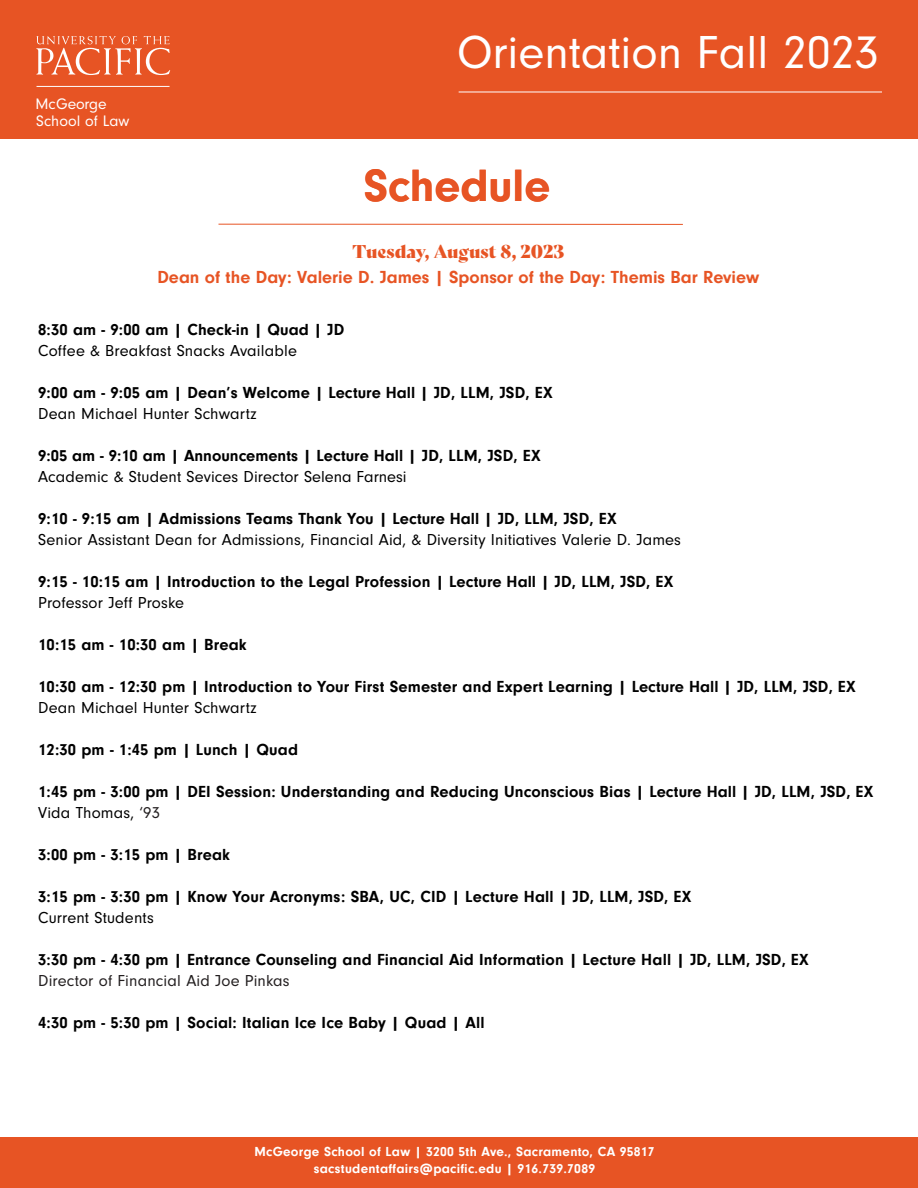
<style>
.page{position:relative;width:918px;height:1188px;background:#fff}
.page>*{position:absolute;margin:0;border:0;box-sizing:border-box;transform-origin:0 0}
.t1{font:48px "Neuzeit Gro";color:#fff}
.t2{font:700 46.5px "Neuzeit Gro";color:#e75424}
.t3{font:700 18px "Neuzeit Gro";color:#e75424}
.t4{font:18px "Bely Display";color:#e75424}
.t5{font:700 16.5px "Neuzeit Gro";letter-spacing:.01em;color:#000}
.t6{font:16.5px "Neuzeit Gro";letter-spacing:.01em;color:#000}
.t7{font:16.5px "Neuzeit Gro";letter-spacing:.01em;color:#231f20}
.t8{font:15.75px/17.5px "Neuzeit Gro";letter-spacing:.005em;color:#fff}
.t9{font:700 13.5px "Neuzeit Gro";letter-spacing:.02em;color:#fff}
.s1{color:#231f20}
</style>
<div class="page">
<hr style="left:219px;top:224px;width:464px;height:1px;background:#e75424">
<div style="left:0;top:0;width:918px;height:139px;background:#e75424"></div>
<div style="left:0;top:1138px;width:918px;height:50px;background:#e75424"></div>
<svg style="left:36px;top:36px;width:134px;height:39px"></svg>
<hr style="left:37px;top:86px;width:133px;height:1px;background:#fff">
<hr style="left:459px;top:92px;width:423px;height:1px;background:#fff">
<p class="t8" style="left:36px;top:95px;width:95px">McGeorge<br>School of Law</p>
<p class="t1" style="left:457px;top:26px;width:423px">Orientation Fall 2023</p>
<p class="t2" style="left:364px;top:160px;width:188px">Schedule</p>
<p class="t4" style="left:352px;top:236px;width:213px">Tuesday, August 8, 2023</p>
<p class="t3" style="left:157px;top:267px;width:603px">Dean of the Day: Valerie D. James | Sponsor of the Day: Themis Bar Review</p>
<p class="t5" style="left:38px;top:320px;width:308px">8:30 am - 9:00 am | Check-in | Quad | JD</p>
<p class="t6" style="left:38px;top:342px;width:260px">Coffee &amp; Breakfast Snacks Available</p>
<p class="t5" style="left:38px;top:383px;width:516px">9:00 am - 9:05 am | Dean’s Welcome | Lecture Hall | JD, LLM, JSD, EX</p>
<p class="t6" style="left:38px;top:405px;width:220px">Dean Michael Hunter Schwartz</p>
<p class="t5" style="left:38px;top:446px;width:504px">9:05 am - 9:10 am | Announcements | Lecture Hall | JD, LLM, JSD, EX</p>
<p class="t6" style="left:38px;top:468px;width:370px">Academic &amp; Student Sevices Director Selena Farnesi</p>
<p class="t5" style="left:38px;top:509px;width:580px">9:10 - 9:15 am | Admissions Teams Thank You | Lecture Hall | JD, LLM, JSD, EX</p>
<p class="t6" style="left:38px;top:531px;width:644px">Senior Assistant Dean for Admissions, Financial Aid, &amp; Diversity Initiatives Valerie D. James</p>
<p class="t5" style="left:38px;top:572px;width:637px">9:15 - 10:15 am | Introduction to the Legal Profession | Lecture Hall | JD, LLM, JSD, EX</p>
<p class="t6" style="left:38px;top:594px;width:147px">Professor Jeff Proske</p>
<p class="t5" style="left:38px;top:635px;width:210px">10:15 am - 10:30 am | Break</p>
<p class="t5" style="left:38px;top:677px;width:819px">10:30 am - 12:30 pm | Introduction to Your First Semester and Expert Learning | Lecture Hall | JD, LLM, JSD, EX</p>
<p class="t6" style="left:38px;top:699px;width:220px">Dean Michael Hunter Schwartz</p>
<p class="t5" style="left:38px;top:740px;width:261px">12:30 pm - 1:45 pm | Lunch | Quad</p>
<p class="t5" style="left:38px;top:782px;width:837px">1:45 pm - 3:00 pm | DEI Session: Understanding and Reducing Unconscious Bias | Lecture Hall | JD, LLM, JSD, EX</p>
<p class="t6" style="left:38px;top:804px;width:123px">Vida Thomas, <span class="s1">‘93</span></p>
<p class="t5" style="left:38px;top:845px;width:193px">3:00 pm - 3:15 pm | Break</p>
<p class="t5" style="left:38px;top:887px;width:655px">3:15 pm - 3:30 pm | Know Your Acronyms: SBA, UC, CID | Lecture Hall | JD, LLM, JSD, EX</p>
<p class="t6" style="left:38px;top:909px;width:117px">Current Students</p>
<p class="t5" style="left:38px;top:950px;width:772px">3:30 pm - 4:30 pm | Entrance Counseling and Financial Aid Information | Lecture Hall | JD, LLM, JSD, EX</p>
<p class="t7" style="left:38px;top:972px;width:253px">Director of Financial Aid Joe Pinkas</p>
<p class="t5" style="left:38px;top:1013px;width:448px">4:30 pm - 5:30 pm | Social: Italian Ice Ice Baby | Quad | All</p>
<p class="t9" style="left:254px;top:1144px;width:402px">McGeorge School of Law | 3200 5th Ave., Sacramento, CA 95817</p>
<p class="t9" style="left:314px;top:1161px;width:283px">sacstudentaffairs@pacific.edu | 916.739.7089</p>
<p class="t9" style="left:388px;top:1161px;width:9px">f</p>
</div>
